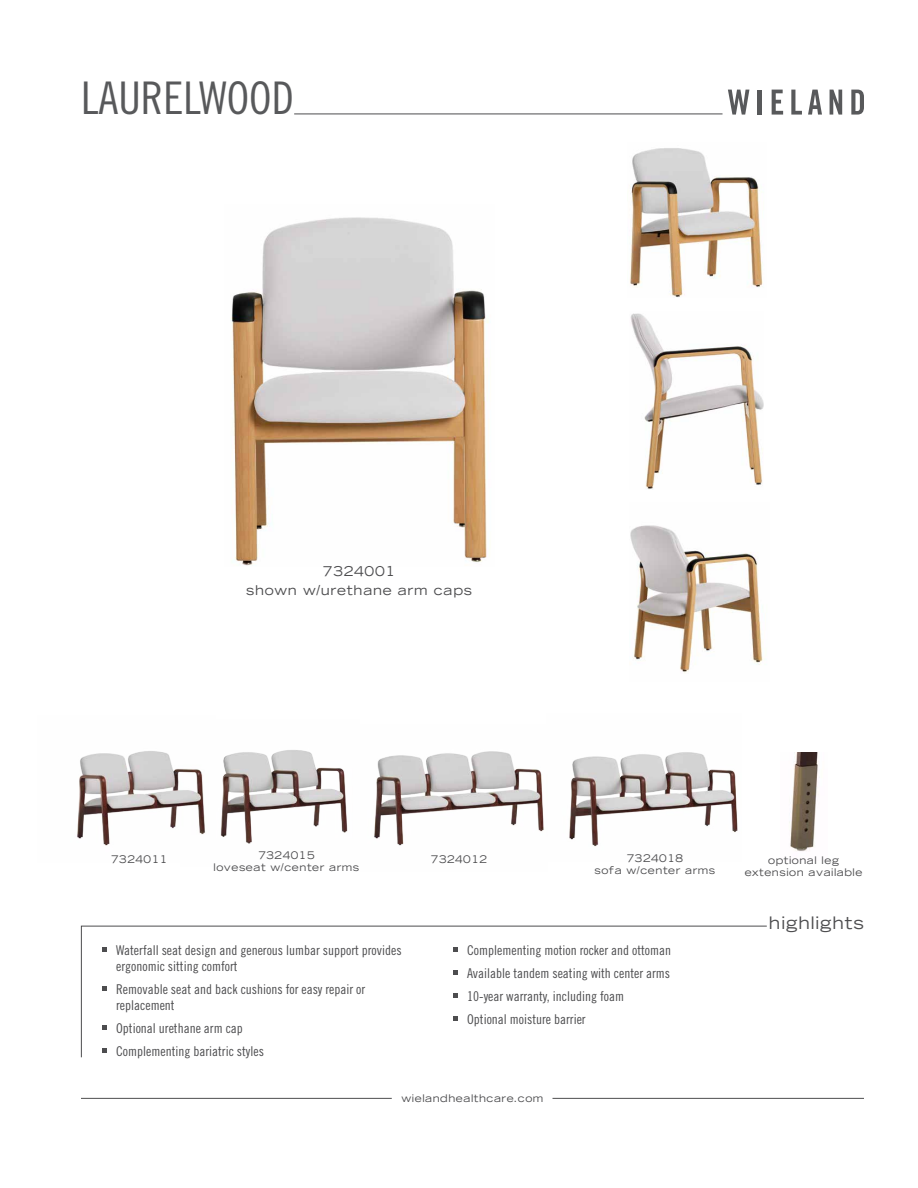
<style>
.page{position:relative;width:918px;height:1188px;background:#fff}
.page>*{position:absolute;margin:0;border:0;box-sizing:border-box;transform-origin:0 0}
.t1{font:45px "Trade Gothic LT Std Cn 18";color:#58595b}
.t2{font:expanded 17.25px "Trade Gothic LT Std";letter-spacing:.05em;color:#4d4d4f}
.t3{font:13.5px/23px "Trade Gothic LT Std Cn 18";color:#4d4d4f}
.t4{font:expanded 13.5px/19.5px "Trade Gothic LT Std";letter-spacing:.05em;color:#4d4d4f;text-align:center}
.t5{font:expanded 10.5px/12px "Trade Gothic LT Std";letter-spacing:.05em;color:#4d4d4f;text-align:center}
</style>
<div class="page">
<hr style="left:81px;top:1098px;width:311px;height:1px;background:#4d4d4f">
<hr style="left:553px;top:1098px;width:311px;height:1px;background:#4d4d4f">
<img style="left:569px;top:752px;width:169px;height:95px">
<img style="left:374px;top:751px;width:170px;height:95px">
<img style="left:220px;top:750px;width:128px;height:94px">
<img style="left:77px;top:751px;width:128px;height:95px">
<img style="left:231px;top:217px;width:258px;height:349px">
<img style="left:630px;top:148px;width:133px;height:149px">
<img style="left:630px;top:313px;width:134px;height:177px">
<img style="left:630px;top:525px;width:133px;height:148px">
<hr style="left:294px;top:114px;width:429px;height:1px;background:#4d4d4f">
<svg style="left:728px;top:90px;width:21px;height:25px"></svg>
<hr style="left:758px;top:90px;width:4px;height:25px;background:#58595b">
<svg style="left:772px;top:90px;width:11px;height:25px"></svg>
<svg style="left:791px;top:90px;width:11px;height:25px"></svg>
<svg style="left:808px;top:90px;width:14px;height:25px"></svg>
<svg style="left:830px;top:90px;width:12px;height:25px"></svg>
<svg style="left:851px;top:90px;width:13px;height:25px"></svg>
<svg style="left:81px;top:925px;width:686px;height:133px"></svg>
<img style="left:789px;top:752px;width:29px;height:99px">
<h1 class="t1" style="left:81px;top:71px;width:215px">LAURELWOOD</h1>
<p class="t4" style="left:246px;top:561px;width:227px">7324001<br>shown w/urethane arm caps</p>
<p class="t5" style="left:111px;top:853px;width:58px">7324011</p>
<p class="t5" style="left:214px;top:849px;width:147px">7324015<br>loveseat w/center arms</p>
<p class="t5" style="left:431px;top:853px;width:58px">7324012</p>
<p class="t5" style="left:594px;top:852px;width:122px">7324018<br>sofa w/center arms</p>
<p class="t3" style="left:116px;top:942px;width:287px;line-height:16.2px">Waterfall seat design and generous lumbar support provides ergonomic sitting comfort</p>
<p class="t3" style="left:116px;top:981px;width:250px;line-height:16.2px">Removable seat and back cushions for easy repair or replacement</p>
<p class="t3" style="left:116px;top:1017px;width:149px">Optional urethane arm cap<br>Complementing bariatric styles</p>
<p class="t3" style="left:467px;top:938px;width:205px">Complementing motion rocker and ottoman Available tandem seating with center arms 10-year warranty, including foam<br>Optional moisture barrier</p>
<p class="t5" style="left:402px;top:1091px;width:143px">wielandhealthcare.com</p>
<p class="t5" style="left:745px;top:854px;width:119px">optional leg extension available</p>
<p class="t2" style="left:769px;top:911px;width:97px">highlights</p>
</div>
